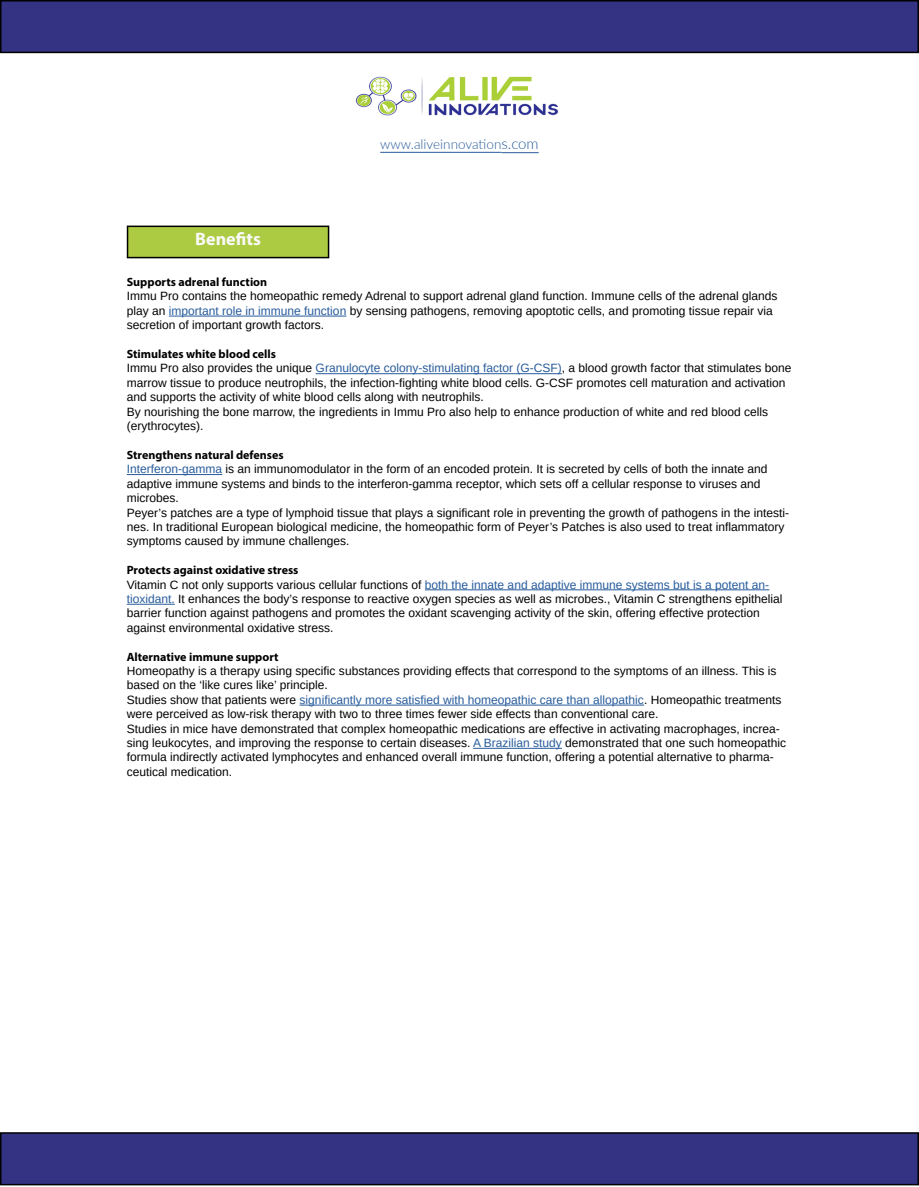
<style>
.page{position:relative;width:919px;height:1187px;background:#fff}
.page>*{position:absolute;margin:0;border:0;box-sizing:border-box;transform-origin:0 0}
.t1{font:700 18px "Myriad Pro";color:#fafafa}
.t2{font:300 13.5px "Lato";color:#275b9b}
.t3{font:12px/14.4px "Arimo";color:#000}
.t4{font:700 12px "Myriad Pro";color:#000}
.s1{font-size:15px}
.s2{color:#275b9b}
</style>
<div class="page">
<div style="left:1px;top:1px;width:917px;height:51px;background:#333283"></div>
<div style="left:0;top:0;width:918px;height:53px;border:2px solid #000"></div>
<div style="left:1px;top:1132px;width:917px;height:52px;background:#333283"></div>
<div style="left:0;top:1132px;width:918px;height:53px;border:2px solid #000"></div>
<hr style="left:380px;top:152px;width:121px;height:1px;background:#275b9b">
<hr style="left:501px;top:152px;width:37px;height:1px;background:#275b9b">
<hr style="left:169px;top:315px;width:177px;height:1px;background:#275b9b">
<hr style="left:315px;top:373px;width:247px;height:1px;background:#275b9b">
<hr style="left:127px;top:474px;width:95px;height:1px;background:#275b9b">
<hr style="left:425px;top:589px;width:344px;height:1px;background:#275b9b">
<hr style="left:127px;top:603px;width:48px;height:1px;background:#275b9b">
<hr style="left:299px;top:704px;width:345px;height:1px;background:#275b9b">
<hr style="left:473px;top:747px;width:89px;height:1px;background:#275b9b">
<div style="left:127px;top:226px;width:201px;height:31px;background:#accb43"></div>
<div style="left:127px;top:225px;width:202px;height:33px;border:2px solid #000"></div>
<svg style="left:918px;top:1132px;width:1px;height:53px"></svg>
<img style="left:355px;top:76px;width:203px;height:40px">
<h1 class="t1" style="left:195px;top:227px;width:67px">Benefits</h1>
<p class="t2" style="left:380px;top:135px;width:160px">www.aliveinnovation<span class="s1">s.com</span></p>
<p class="t4" style="left:127px;top:274px;width:142px">Supports adrenal function</p>
<p class="t3" style="left:127px;top:289px;width:652px">Immu Pro contains the homeopathic remedy Adrenal to support adrenal gland function. Immune cells of the adrenal glands play an <span class="s2">important role in immune function</span> by sensing pathogens, removing apoptotic cells, and promoting tissue repair via secretion of important growth factors.</p>
<p class="t4" style="left:127px;top:346px;width:151px">Stimulates white blood cells</p>
<p class="t3" style="left:127px;top:361px;width:666px">Immu Pro also provides the unique <span class="s2">Granulocyte colony-stimulating factor (G-CSF)</span>, a blood growth factor that stimulates bone marrow tissue to produce neutrophils, the infection-fighting white blood cells. G-CSF promotes cell maturation and activation and supports the activity of white blood cells along with neutrophils.<br>By nourishing the bone marrow, the ingredients in Immu Pro also help to enhance production of white and red blood cells (erythrocytes).</p>
<p class="t4" style="left:127px;top:447px;width:158px">Strengthens natural defenses</p>
<p class="t3" style="left:127px;top:462px;width:663px"><span class="s2">Interferon-gamma</span> is an immunomodulator in the form of an encoded protein. It is secreted by cells of both the innate and adaptive immune systems and binds to the interferon-gamma receptor, which sets off a cellular response to viruses and microbes.<br>Peyer’s patches are a type of lymphoid tissue that plays a significant role in preventing the growth of pathogens in the intesti&shy;nes. In traditional European biological medicine, the homeopathic form of Peyer’s Patches is also used to treat inflammatory symptoms caused by immune challenges.</p>
<p class="t4" style="left:127px;top:562px;width:173px">Protects against oxidative stress</p>
<p class="t3" style="left:127px;top:577px;width:657px">Vitamin C not only supports various cellular functions of <span class="s2">both the innate and adaptive immune systems but is a potent an&shy;tioxidant.</span> It enhances the body’s response to reactive oxygen species as well as microbes., Vitamin C strengthens epithelial barrier function against pathogens and promotes the oxidant scavenging activity of the skin, offering effective protection against environmental oxidative stress.</p>
<p class="t4" style="left:127px;top:648px;width:153px">Alternative immune support</p>
<p class="t3" style="left:127px;top:663px;width:661px">Homeopathy is a therapy using specific substances providing effects that correspond to the symptoms of an illness. This is based on the ‘like cures like’ principle.<br>Studies show that patients were <span class="s2">significantly more satisfied with homeopathic care than allopathic</span>. Homeopathic treatments were perceived as low-risk therapy with two to three times fewer side effects than conventional care.<br>Studies in mice have demonstrated that complex homeopathic medications are effective in activating macrophages, increa&shy;sing leukocytes, and improving the response to certain diseases. <span class="s2">A Brazilian study</span> demonstrated that one such homeopathic formula indirectly activated lymphocytes and enhanced overall immune function, offering a potential alternative to pharma&shy;ceutical medication.</p>
</div>
